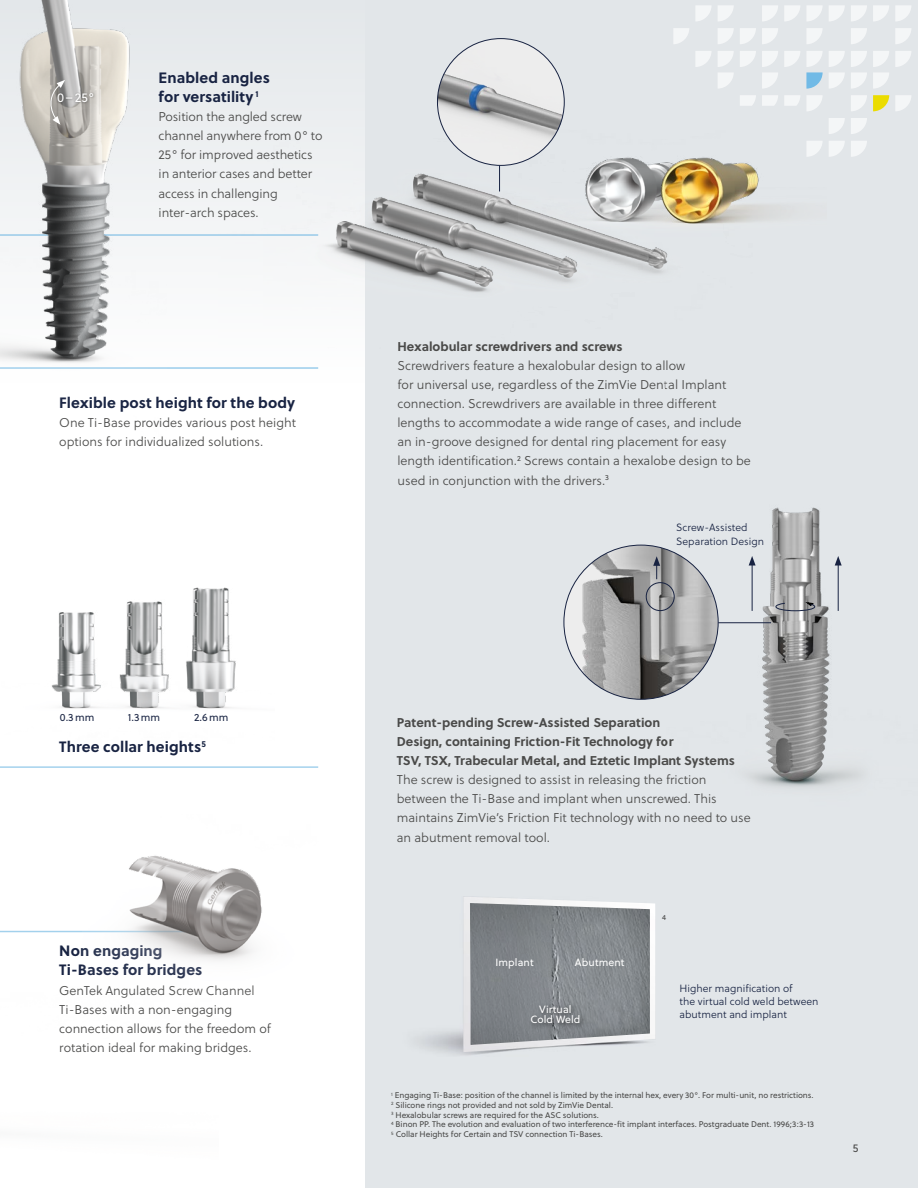
<style>
.page{position:relative;width:918px;height:1188px;background:#fff}
.page>*{position:absolute;margin:0;border:0;box-sizing:border-box;transform-origin:0 0}
.t1{font:700 15px/19.2px "Soleil";letter-spacing:.005em;color:#182342}
.t2{font:12.75px/19.2px "Soleil Lt";color:#4a4a49}
.t3{font:700 12.75px/19.2px "Soleil";color:#4a4a49}
.t4{font:12.75px "Soleil";color:#fff}
.t5{font:11.25px "Soleil";color:#4a4a49}
.t6{font:10.5px/13px "Soleil Lt";color:#182342}
.t7{font:10.5px/10.5px "Soleil";letter-spacing:.01em;color:#fff;text-align:center}
.t8{font:10.5px "Soleil";color:#182342}
.t9{font:8.25px/9.8px "Soleil";letter-spacing:-.005em;color:#4a4a49}
.t10{font:7.35px "Soleil";color:#4a4a49}
</style>
<div class="page">
<svg style="left:167px;top:0;width:199px;height:784px"></svg>
<img style="left:0;top:83px;width:219px;height:850px">
<div style="left:366px;top:0;width:552px;height:1188px;background:#e2e6e9"></div>
<svg style="left:784px;top:51px;width:16px;height:16px"></svg>
<svg style="left:753px;top:51px;width:3px;height:8px"></svg>
<svg style="left:851px;top:28px;width:16px;height:16px"></svg>
<svg style="left:807px;top:28px;width:15px;height:16px"></svg>
<svg style="left:740px;top:28px;width:16px;height:12px"></svg>
<svg style="left:762px;top:28px;width:16px;height:16px"></svg>
<svg style="left:718px;top:28px;width:16px;height:12px"></svg>
<svg style="left:829px;top:5px;width:16px;height:16px"></svg>
<svg style="left:851px;top:5px;width:16px;height:16px"></svg>
<svg style="left:784px;top:5px;width:16px;height:16px"></svg>
<svg style="left:807px;top:5px;width:15px;height:16px"></svg>
<svg style="left:762px;top:5px;width:16px;height:16px"></svg>
<svg style="left:695px;top:5px;width:16px;height:16px"></svg>
<svg style="left:718px;top:5px;width:16px;height:16px"></svg>
<svg style="left:673px;top:28px;width:16px;height:12px"></svg>
<svg style="left:829px;top:141px;width:16px;height:16px"></svg>
<svg style="left:851px;top:141px;width:16px;height:16px"></svg>
<svg style="left:851px;top:118px;width:16px;height:16px"></svg>
<svg style="left:829px;top:118px;width:16px;height:16px"></svg>
<svg style="left:895px;top:95px;width:16px;height:16px"></svg>
<svg style="left:873px;top:95px;width:16px;height:16px"></svg>
<svg style="left:851px;top:95px;width:16px;height:16px"></svg>
<svg style="left:829px;top:51px;width:16px;height:37px"></svg>
<svg style="left:851px;top:51px;width:16px;height:38px"></svg>
<svg style="left:873px;top:5px;width:16px;height:16px"></svg>
<svg style="left:873px;top:51px;width:16px;height:37px"></svg>
<svg style="left:895px;top:51px;width:16px;height:16px"></svg>
<svg style="left:895px;top:28px;width:16px;height:16px"></svg>
<svg style="left:895px;top:5px;width:16px;height:16px"></svg>
<svg style="left:806px;top:51px;width:17px;height:23px"></svg>
<svg style="left:762px;top:51px;width:16px;height:23px"></svg>
<hr style="left:0;top:367px;width:318px;height:2px;background:#72b8e3">
<hr style="left:0;top:931px;width:248px;height:1px;background:#72b8e3">
<img style="left:83px;top:814px;width:179px;height:147px">
<div style="left:263px;top:138px;width:103px;height:19px;background:#edf0f1"></div>
<div style="left:219px;top:157px;width:9px;height:191px;background:#f5f6f7"></div>
<img style="left:228px;top:157px;width:290px;height:191px">
<hr style="left:499px;top:126px;width:1px;height:65px;background:#182342">
<img style="left:437px;top:39px;width:81px;height:126px">
<img style="left:437px;top:39px;width:127px;height:126px;border-radius:63px">
<img style="left:518px;top:40px;width:235px;height:243px">
<img style="left:587px;top:74px;width:236px;height:183px">
<hr style="left:0;top:766px;width:318px;height:2px;background:#72b8e3">
<img style="left:2px;top:572px;width:134px;height:194px">
<img style="left:136px;top:572px;width:139px;height:194px">
<hr style="left:0;top:234px;width:318px;height:2px;background:#72b8e3">
<img style="left:667px;top:507px;width:194px;height:281px">
<hr style="left:702px;top:622px;width:69px;height:1px;background:#182342">
<img style="left:564px;top:545px;width:154px;height:154px;border-radius:77px">
<hr style="left:752px;top:563px;width:1px;height:48px;background:#182342">
<svg style="left:749px;top:556px;width:7px;height:10px"></svg>
<svg style="left:653px;top:556px;width:7px;height:23px"></svg>
<hr style="left:838px;top:563px;width:1px;height:48px;background:#182342">
<svg style="left:835px;top:556px;width:7px;height:10px"></svg>
<div style="left:646px;top:582px;width:29px;height:29px;border:1px solid #182342;border-radius:50%"></div>
<svg style="left:775px;top:601px;width:40px;height:10px"></svg>
<img style="left:463px;top:897px;width:192px;height:155px">
<img style="left:470px;top:903px;width:180px;height:142px">
<div style="left:528px;top:1002px;width:58px;height:28px;background:#000;opacity:.6"></div>
<img style="left:0;top:0;width:167px;height:445px">
<div style="left:55px;top:91px;width:41px;height:14px;background:#000;opacity:.4"></div>
<svg style="left:42px;top:80px;width:23px;height:45px"></svg>
<p class="t4" style="left:57px;top:90px;width:39px">0 – 25°</p>
<p class="t1" style="left:159px;top:68px;width:113px">Enabled angles for versatility <sup>1</sup></p>
<p class="t2" style="left:159px;top:108px;width:165px">Position the angled screw channel anywhere from 0° to<br>25° for improved aesthetics in anterior cases and better access in challenging inter-arch spaces.</p>
<p class="t1" style="left:59px;top:393px;width:237px">Flexible post height for the body</p>
<p class="t2" style="left:59px;top:414px;width:238px">One Ti-Base provides various post height options for individualized solutions.</p>
<p class="t8" style="left:60px;top:710px;width:36px">0.3 mm</p>
<p class="t8" style="left:128px;top:710px;width:34px">1.3 mm</p>
<p class="t8" style="left:194px;top:710px;width:36px">2.6 mm</p>
<p class="t1" style="left:59px;top:738px;width:148px">Three collar heights<sup>5</sup></p>
<p class="t1" style="left:59px;top:942px;width:145px">Non engaging<br>Ti-Bases for bridges</p>
<p class="t2" style="left:59px;top:981px;width:213px">GenTek Angulated Screw Channel Ti-Bases with a non-engaging connection allows for the freedom of rotation ideal for making bridges.</p>
<p class="t3" style="left:397px;top:337px;width:226px">Hexalobular screwdrivers and screws</p>
<p class="t2" style="left:397px;top:356px;width:355px">Screwdrivers feature a hexalobular design to allow<br>for universal use, regardless of the ZimVie Dental Implant connection. Screwdrivers are available in three different lengths to accommodate a wide range of cases, and include an in-groove designed for dental ring placement for easy length identification.<sup>2</sup> Screws contain a hexalobe design to be used in conjunction with the drivers.<sup>3</sup></p>
<p class="t6" style="left:676px;top:521px;width:89px;line-height:13.5px">Screw-Assisted<br>Separation Design</p>
<p class="t3" style="left:397px;top:713px;width:340px">Patent-pending Screw-Assisted Separation<br>Design, containing Friction-Fit Technology for<br>TSV, TSX, Trabecular Metal, and Eztetic Implant Systems</p>
<p class="t2" style="left:397px;top:771px;width:355px">The screw is designed to assist in releasing the friction between the Ti-Base and implant when unscrewed. This maintains ZimVie’s Friction Fit technology with no need to use an abutment removal tool.</p>
<p class="t7" style="left:495px;top:957px;width:40px">Implant</p>
<p class="t7" style="left:575px;top:957px;width:51px">Abutment</p>
<p class="t7" style="left:530px;top:1004px;width:52px">Virtual<br>Cold Weld</p>
<p class="t10" style="left:662px;top:913px;width:5px">4</p>
<p class="t6" style="left:680px;top:982px;width:140px">Higher magnification of<br>the virtual cold weld between abutment and implant</p>
<p class="t9" style="left:391px;top:1091px;width:425px"><sup>1</sup> Engaging Ti-Base: position of the channel is limited by the internal hex, every 30°. For multi-unit, no restrictions.<br><sup>2</sup> Silicone rings not provided and not sold by ZimVie Dental.<br><sup>3</sup> Hexalobular screws are required for the ASC solutions.<br><sup>4</sup> Binon PP. The evolution and evaluation of two interference-fit implant interfaces. Postgraduate Dent. 1996;3:3-13<br><sup>5</sup> Collar Heights for Certain and TSV connection Ti-Bases.</p>
<p class="t5" style="left:853px;top:1141px;width:7px">5</p>
</div>
